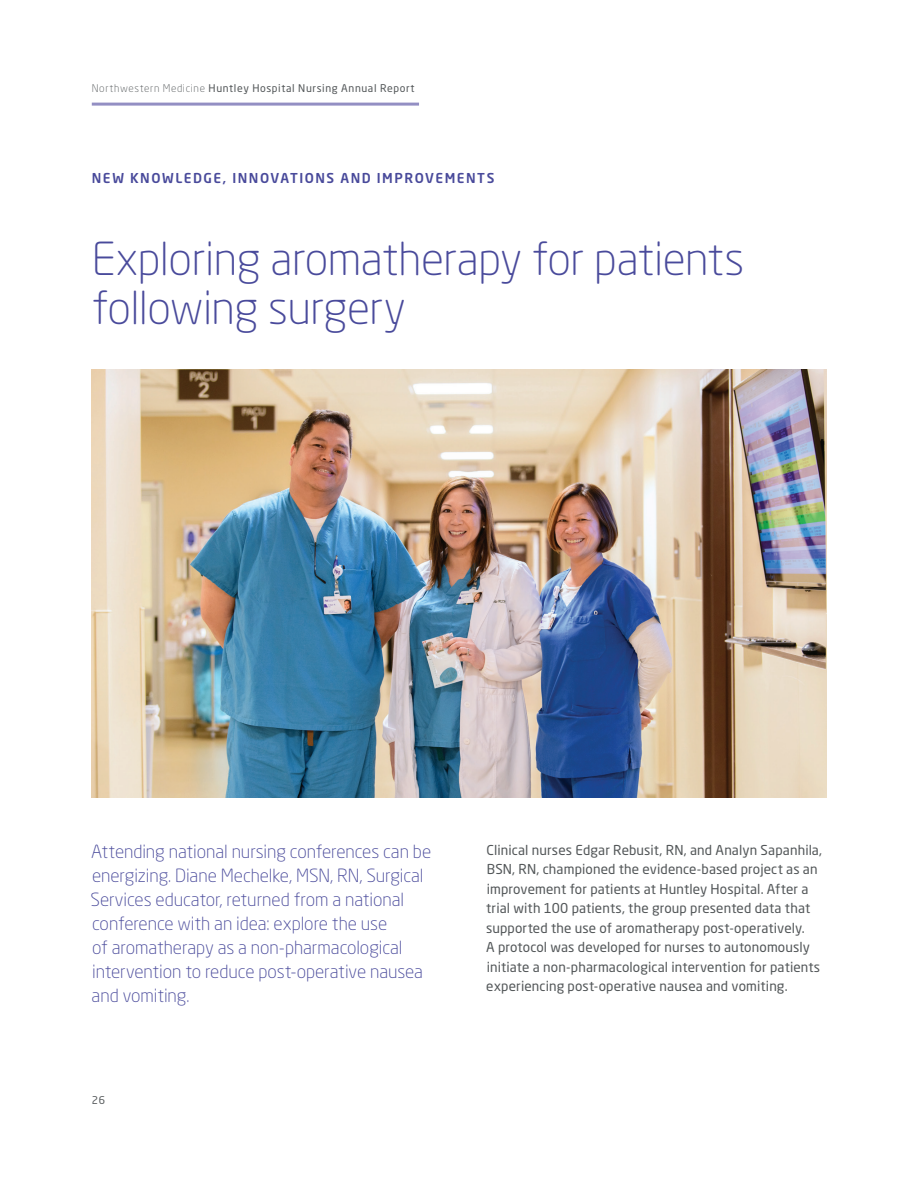
<style>
.page{position:relative;width:918px;height:1188px;background:#fff}
.page>*{position:absolute;margin:0;border:0;box-sizing:border-box;transform-origin:0 0}
.t1{font:300 45px/48px "Neo Sans Pro";letter-spacing:-.01em;color:#494a9b}
.t2{font:300 18px/24px "Neo Sans Pro";letter-spacing:-.005em;color:#494a9b}
.t3{font:13.5px/19.5px "Neo Sans Pro";letter-spacing:.01em;color:#535759}
.t4{font:500 13.5px "Neo Sans Pro";letter-spacing:.11em;color:#494a9b}
.t5{font:10.5px "Neo Sans Pro";letter-spacing:.06em;color:#535759}
.s1{font-weight:300}
</style>
<div class="page">
<hr style="left:92px;top:103px;width:327px;height:3px;background:#938fc3">
<img style="left:91px;top:370px;width:735px;height:427px">
<p class="t5" style="left:92px;top:82px;width:324px"><span class="s1">Northwestern Medicine</span> Huntley Hospital Nursing Annual Report</p>
<p class="t4" style="left:92px;top:170px;width:404px">NEW KNOWLEDGE, INNOVATIONS AND IMPROVEMENTS</p>
<h1 class="t1" style="left:92px;top:235px;width:654px">Exploring aromatherapy for patients following surgery</h1>
<p class="t2" style="left:90px;top:840px;width:342px">Attending national nursing conferences can be energizing. Diane Mechelke, MSN, RN, Surgical Services educator, returned from a national conference with an idea: explore the use<br>of aromatherapy as a non-pharmacological intervention to reduce post-operative nausea and vomiting.</p>
<p class="t3" style="left:486px;top:840px;width:338px">Clinical nurses Edgar Rebusit, RN, and Analyn Sapanhila, BSN, RN, championed the evidence-based project as an improvement for patients at Huntley Hospital. After a trial with 100 patients, the group presented data that supported the use of aromatherapy post-operatively.<br>A protocol was developed for nurses to autonomously initiate a non-pharmacological intervention for patients experiencing post-operative nausea and vomiting.</p>
<p class="t5" style="left:92px;top:1094px;width:15px">26</p>
</div>
